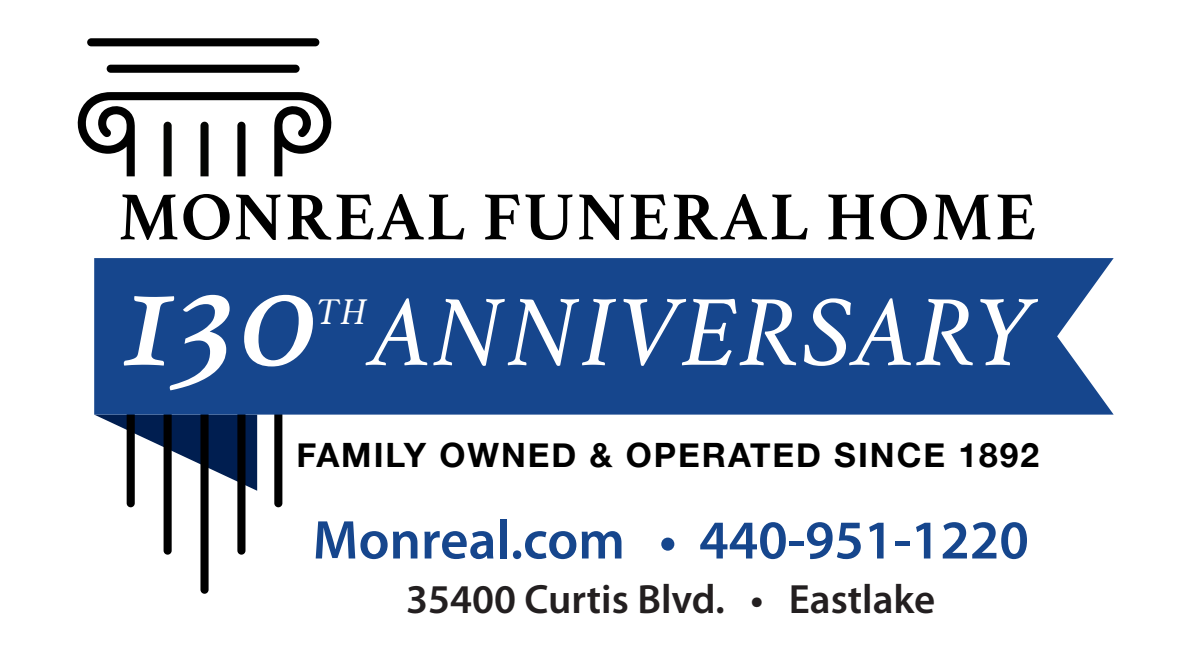
<style>
.page{position:relative;width:1199px;height:657px;background:#fff}
.page>*{position:absolute;margin:0;border:0;box-sizing:border-box;transform-origin:0 0}
.t1{font:italic 100.3px "Athelas";letter-spacing:.025em;color:#fff}
.t2{font:700 68.2px "Athelas";letter-spacing:.025em;color:#000}
.t3{font:600 55px "Myriad Pro";color:#16468d}
.t4{font:600 41px "Myriad Pro";color:#231f20}
.t5{font:italic 37.5px "Athelas";color:#fff}
.t6{font:700 33.5px "Helvetica Neue";letter-spacing:.06em;color:#000}
.s1{font-size:146.6px}
</style>
<div class="page">
<div style="left:87px;top:38px;width:232px;height:8px;background:#000;border-radius:4px"></div>
<div style="left:107px;top:65px;width:192px;height:8px;background:#000;border-radius:4px"></div>
<svg style="left:274px;top:414px;width:8px;height:93px"></svg>
<svg style="left:77px;top:92px;width:255px;height:84px"></svg>
<svg style="left:94px;top:414px;width:163px;height:179px"></svg>
<div style="left:94px;top:258px;width:1019px;height:156px;background:#16468d"></div>
<h2 class="t2" style="left:118px;top:161px;width:919px">MONREAL FUNERAL HOME</h2>
<h1 class="t1" style="left:127px;top:253px;width:904px"><span class="s1">130</span> ANNIVERSARY</h1>
<p class="t5" style="left:316px;top:282px;width:53px">TH</p>
<p class="t6" style="left:296px;top:429px;width:744px">FAMILY OWNED &amp; OPERATED SINCE 1892</p>
<h3 class="t3" style="left:313px;top:505px;width:717px">Monreal.com • 440-951-1220</h3>
<p class="t4" style="left:406px;top:573px;width:530px">35400 Curtis Blvd. • Eastlake</p>
</div>
